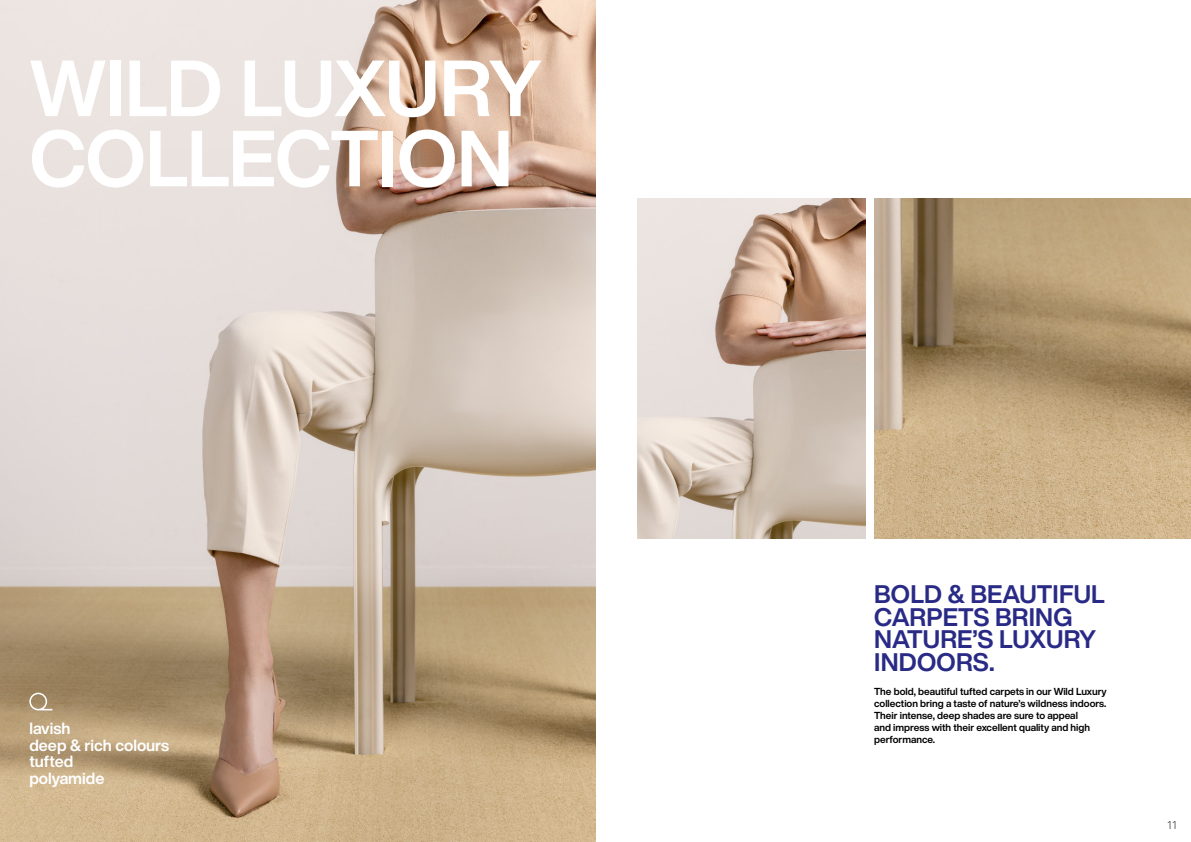
<style>
.page{position:relative;width:1191px;height:842px;background:#fff}
.page>*{position:absolute;margin:0;border:0;box-sizing:border-box;transform-origin:0 0}
.Body{font:700 78px "Helvetica Now Display";letter-spacing:-.01em;color:#fff}
.t1{font:700 25px/22.5px "Helvetica Now Display";letter-spacing:.01em;color:#292a86}
.t2{font:700 16px "Helvetica Now Display";color:#fff}
.t3{font:300 11px "Open Sans";color:#000}
.t4{font:700 10px/12px "Helvetica Now Display";color:#000}
</style>
<div class="page">
<img style="left:0;top:0;width:595px;height:842px">
<svg style="left:29px;top:693px;width:23px;height:17px"></svg>
<img style="left:874px;top:198px;width:316px;height:341px">
<img style="left:637px;top:198px;width:228px;height:341px">
<p class="Body" style="left:30px;top:34px;width:514px">WILD LUXURY</p>
<p class="Body" style="left:30px;top:105px;width:485px">COLLECTION</p>
<p class="t2" style="left:29px;top:717px;width:43px">lavish</p>
<p class="t2" style="left:29px;top:734px;width:141px">deep &amp; rich colours</p>
<p class="t2" style="left:29px;top:751px;width:46px">tufted</p>
<p class="t2" style="left:29px;top:767px;width:77px">polyamide</p>
<p class="t1" style="left:874px;top:583px;width:232px">BOLD &amp; BEAUTIFUL<br>CARPETS BRING<br>NATURE’S LUXURY<br>INDOORS.</p>
<p class="t4" style="left:874px;top:685px;width:234px">The bold, beautiful tufted carpets in our Wild Luxury collection bring a taste of nature’s wildness indoors.<br>Their intense, deep shades are sure to appeal<br>and impress with their excellent quality and high performance.</p>
<p class="t3" style="left:1166px;top:818px;width:13px">11</p>
</div>
